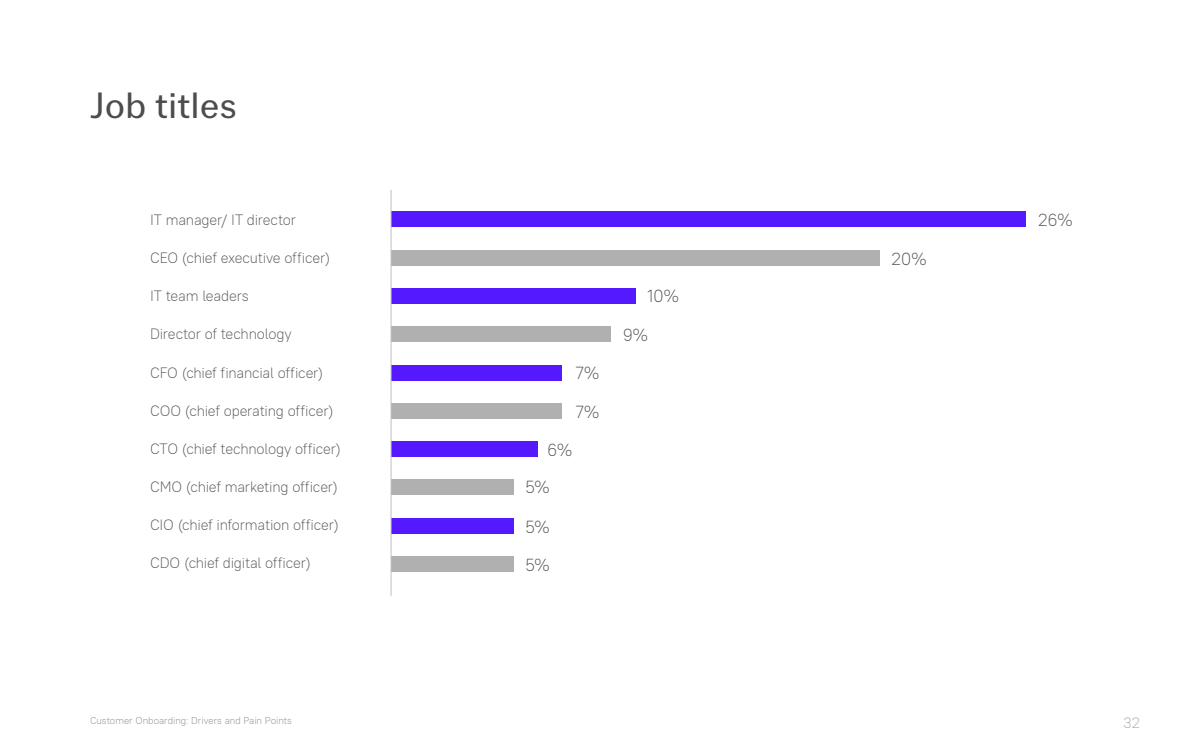
<style>
.page{position:relative;width:1200px;height:750px;background:#fff}
.page>*{position:absolute;margin:0;border:0;box-sizing:border-box;transform-origin:0 0}
.header_58{font:100 37.5px "Co Fo X Beta 1";letter-spacing:.035em;color:#4d4d4d}
.main_33{font:200 17.5px "PT Root";color:#4d4d4d}
.main_33-2{font:200 15px "PT Root";letter-spacing:-.015em;color:#4d4d4d}
.t1{font:200 15px "PT Root";color:#a6a6a6}
.t2{font:200 10px "PT Root";color:#808080}
</style>
<div class="page">
<div style="left:391px;top:212px;width:635px;height:15px;background:#5519ff"></div>
<div style="left:391px;top:250px;width:488px;height:15px;background:#b0b0b0"></div>
<div style="left:391px;top:288px;width:244px;height:16px;background:#5519ff"></div>
<div style="left:391px;top:326px;width:220px;height:16px;background:#b0b0b0"></div>
<div style="left:391px;top:365px;width:171px;height:15px;background:#5519ff"></div>
<div style="left:391px;top:403px;width:171px;height:16px;background:#b0b0b0"></div>
<div style="left:391px;top:441px;width:147px;height:16px;background:#5519ff"></div>
<div style="left:391px;top:480px;width:122px;height:15px;background:#b0b0b0"></div>
<div style="left:391px;top:518px;width:122px;height:16px;background:#5519ff"></div>
<div style="left:391px;top:556px;width:122px;height:16px;background:#b0b0b0"></div>
<hr style="left:391px;top:190px;width:1px;height:405px;background:#bfbfbf">
<p class="header_58" style="left:90px;top:83px;width:148px">Job titles</p>
<p class="main_33-2" style="left:150px;top:210px;width:148px">IT manager/ IT director</p>
<p class="main_33-2" style="left:150px;top:248px;width:182px">CEO (chief executive officer)</p>
<p class="main_33-2" style="left:150px;top:286px;width:100px">IT team leaders</p>
<p class="main_33-2" style="left:150px;top:325px;width:143px">Director of technology</p>
<p class="main_33-2" style="left:150px;top:363px;width:175px">CFO (chief financial officer)</p>
<p class="main_33-2" style="left:150px;top:401px;width:185px">COO (chief operating officer)</p>
<p class="main_33-2" style="left:150px;top:439px;width:193px">CTO (chief technology officer)</p>
<p class="main_33-2" style="left:150px;top:477px;width:190px">CMO (chief marketing officer)</p>
<p class="main_33-2" style="left:150px;top:515px;width:191px">CIO (chief information officer)</p>
<p class="main_33-2" style="left:150px;top:553px;width:163px">CDO (chief digital officer)</p>
<p class="main_33" style="left:576px;top:362px;width:25px">7%</p>
<p class="main_33" style="left:576px;top:400px;width:25px">7%</p>
<p class="main_33" style="left:547px;top:438px;width:27px">6%</p>
<p class="main_33" style="left:525px;top:476px;width:26px">5%</p>
<p class="main_33" style="left:525px;top:515px;width:26px">5%</p>
<p class="main_33" style="left:525px;top:554px;width:26px">5%</p>
<p class="main_33" style="left:647px;top:285px;width:33px">10%</p>
<p class="main_33" style="left:623px;top:323px;width:27px">9%</p>
<p class="main_33" style="left:892px;top:248px;width:37px">20%</p>
<p class="main_33" style="left:1038px;top:209px;width:36px">26%</p>
<p class="t2" style="left:90px;top:714px;width:203px">Customer Onboarding: Drivers and Pain Points</p>
<p class="t1" style="left:1123px;top:713px;width:18px">32</p>
</div>
